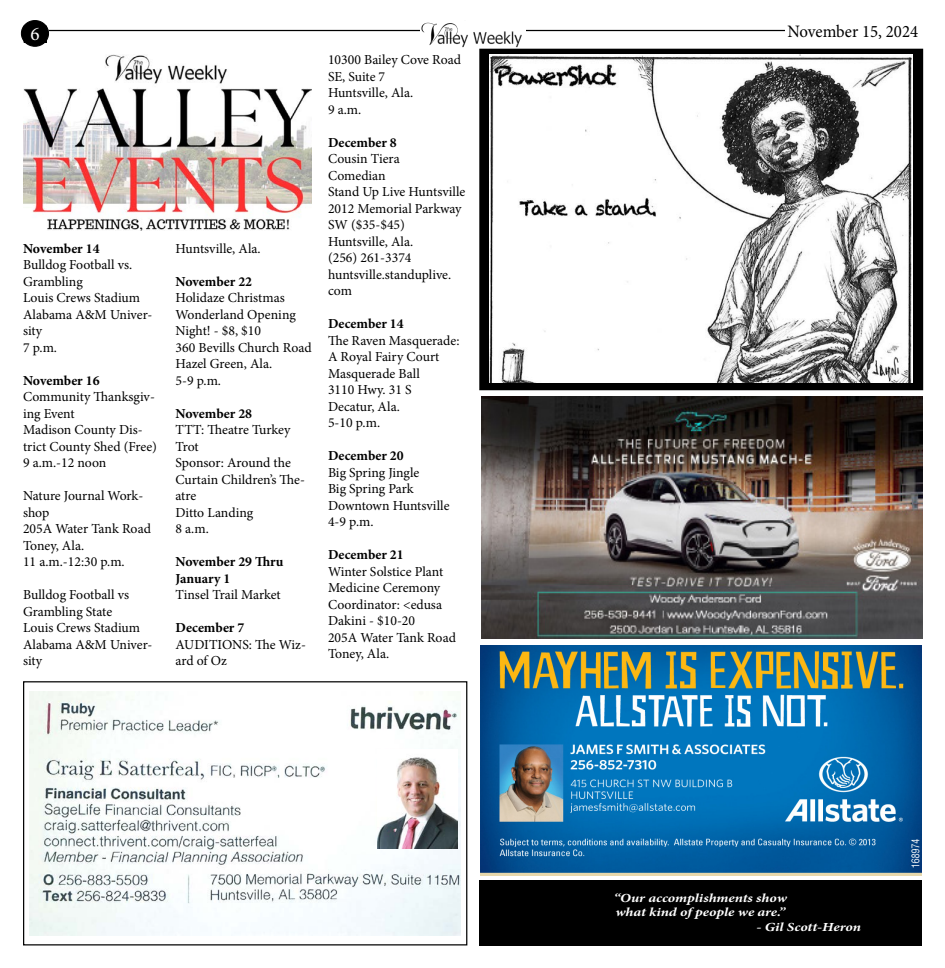
<style>
.page{position:relative;width:945px;height:968px;background:#fff}
.page>*{position:absolute;margin:0;border:0;box-sizing:border-box;transform-origin:0 0}
.t1{font:19.12px "Minion Pro";color:#fff}
.t2{font:17.5px "Minion Pro";color:#000;scale:.96 1}
.t3{font:13.75px/16.5px "Minion Pro";color:#000}
.t4{font:700 13.75px/16.5px "Minion Pro";letter-spacing:-.005em;color:#000}
.t5{font:italic 700 12.38px/14.9px "Minion Pro";letter-spacing:-.005em;color:#fff;scale:1.21 1}
</style>
<div class="page">
<div style="left:21px;top:21px;width:28px;height:25px;background:#000;border-radius:50%"></div>
<div style="left:21px;top:20px;width:28px;height:26px;border:1px solid #000;border-radius:50%"></div>
<hr style="left:49px;top:30px;width:736px;height:1px;background:#000">
<svg style="left:479px;top:30px;width:47px;height:19px"></svg>
<img style="left:420px;top:22px;width:105px;height:26px">
<div style="left:480px;top:49px;width:443px;height:341px;background:#000"></div>
<div style="left:479px;top:49px;width:444px;height:341px;border:1px solid #000"></div>
<img style="left:490px;top:54px;width:423px;height:328px">
<img style="left:23px;top:54px;width:289px;height:176px">
<img style="left:481px;top:396px;width:441px;height:242px">
<img style="left:481px;top:645px;width:441px;height:227px">
<img style="left:30px;top:691px;width:430px;height:244px">
<div style="left:23px;top:681px;width:444px;height:264px;border:1px solid #000"></div>
<img style="left:377px;top:750px;width:80px;height:98px">
<div style="left:479px;top:880px;width:443px;height:65px;background:#000"></div>
<h1 class="t1" style="left:31px;top:21px;width:11px">6</h1>
<p class="t2" style="left:788px;top:19px;width:138px">November 15, 2024</p>
<p class="t4" style="left:23px;top:240px;width:78px">November 14</p>
<p class="t3" style="left:23px;top:256px;width:131px">Bulldog Football vs.<br>Grambling<br>Louis Crews Stadium<br>Alabama A&amp;M Univer&shy;sity<br>7 p.m.</p>
<p class="t4" style="left:23px;top:372px;width:78px">November 16</p>
<p class="t3" style="left:23px;top:388px;width:136px">Community Thanksgiv&shy;ing Event<br>Madison County Dis&shy;trict County Shed (Free)<br>9 a.m.-12 noon</p>
<p class="t3" style="left:23px;top:487px;width:129px">Nature Journal Work&shy;shop<br>205A Water Tank Road<br>Toney, Ala.<br>11 a.m.-12:30 p.m.</p>
<p class="t3" style="left:23px;top:586px;width:131px">Bulldog Football vs<br>Grambling State<br>Louis Crews Stadium<br>Alabama A&amp;M Univer&shy;sity</p>
<p class="t3" style="left:176px;top:240px;width:87px">Huntsville, Ala.</p>
<p class="t4" style="left:176px;top:273px;width:78px">November 22</p>
<p class="t3" style="left:176px;top:289px;width:138px">Holidaze Christmas<br>Wonderland Opening<br>Night! - $8, $10<br>360 Bevills Church Road<br>Hazel Green, Ala.<br>5-9 p.m.</p>
<p class="t4" style="left:176px;top:405px;width:78px">November 28</p>
<p class="t3" style="left:176px;top:421px;width:131px">TTT: Theatre Turkey<br>Trot<br>Sponsor: Around the<br>Curtain Children’s The&shy;atre<br>Ditto Landing<br>8 a.m.</p>
<p class="t4" style="left:176px;top:553px;width:110px">November 29 Thru<br>January 1</p>
<p class="t3" style="left:176px;top:586px;width:107px">Tinsel Trail Market</p>
<p class="t4" style="left:176px;top:619px;width:70px">December 7</p>
<p class="t3" style="left:176px;top:636px;width:132px">AUDITIONS: The Wiz&shy;ard of Oz</p>
<p class="t3" style="left:328px;top:52px;width:135px">10300 Bailey Cove Road<br>SE, Suite 7<br>Huntsville, Ala.<br>9 a.m.</p>
<p class="t4" style="left:328px;top:134px;width:70px">December 8</p>
<p class="t3" style="left:328px;top:151px;width:139px">Cousin Tiera<br>Comedian<br>Stand Up Live Huntsville<br>2012 Memorial Parkway<br>SW ($35-$45)<br>Huntsville, Ala.<br>(256) 261-3374 huntsville.standuplive. com</p>
<p class="t4" style="left:328px;top:315px;width:77px">December 14</p>
<p class="t3" style="left:328px;top:332px;width:133px">The Raven Masquerade:<br>A Royal Fairy Court<br>Masquerade Ball<br>3110 Hwy. 31 S<br>Decatur, Ala.<br>5-10 p.m.</p>
<p class="t4" style="left:328px;top:447px;width:77px">December 20</p>
<p class="t3" style="left:328px;top:464px;width:123px">Big Spring Jingle<br>Big Spring Park<br>Downtown Huntsville<br>4-9 p.m.</p>
<p class="t4" style="left:328px;top:546px;width:77px">December 21</p>
<p class="t3" style="left:328px;top:563px;width:129px">Winter Solstice Plant<br>Medicine Ceremony<br>Coordinator: &lt;edusa<br>Dakini - $10-20<br>205A Water Tank Road<br>Toney, Ala.</p>
<p class="t5" style="left:614px;top:890px;width:145px">“Our accomplishments show what kind of people we are.”</p>
<p class="t5" style="left:756px;top:919px;width:88px">- Gil Scott-Heron</p>
</div>
